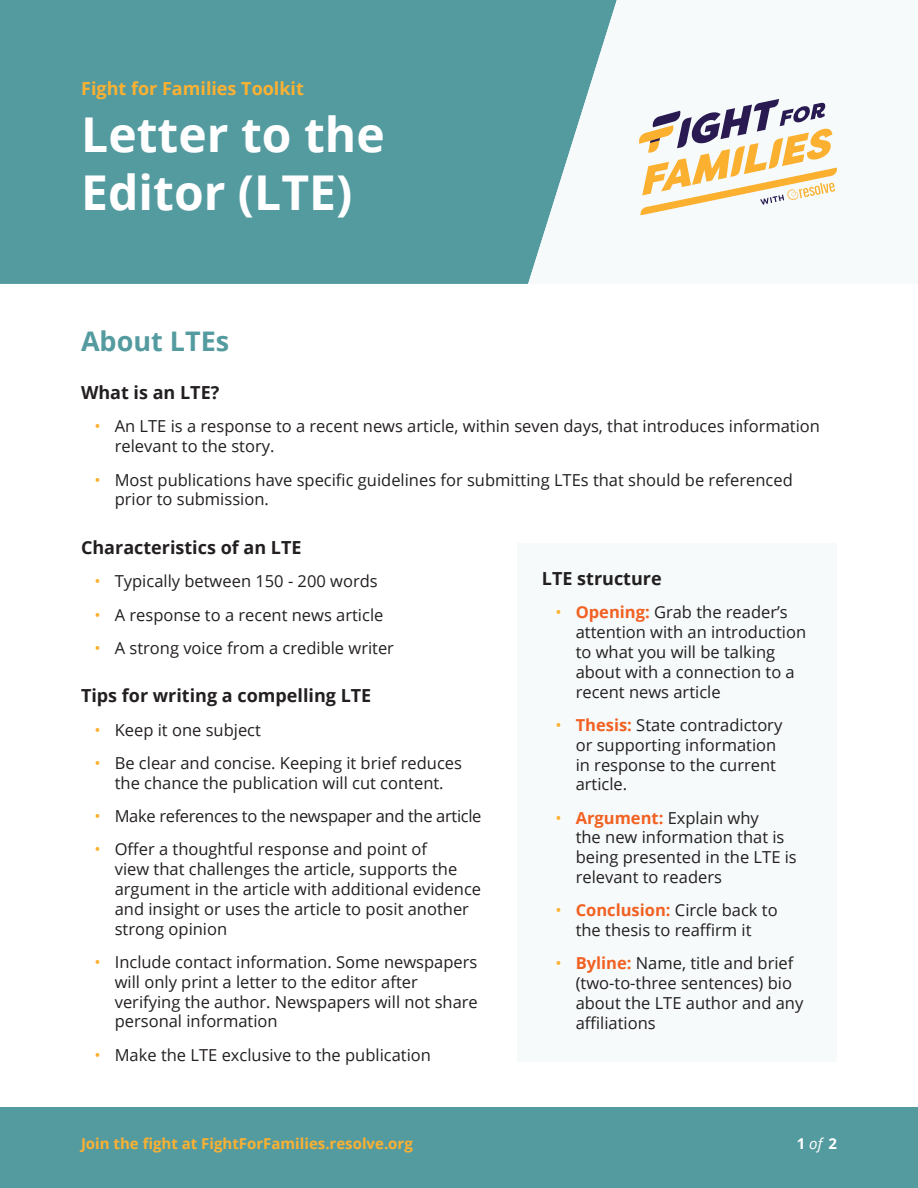
<style>
.page{position:relative;width:918px;height:1188px;background:#fff}
.page>*{position:absolute;margin:0;border:0;box-sizing:border-box;transform-origin:0 0}
.t1{font:700 48px/57.6px "Open Sans";color:#fff}
.t2{font:700 27px "Open Sans";color:#549ba0}
.t3{font:700 18px "Open Sans";color:#231f20}
.header_eyebrow{font:700 18px "Open Sans";color:#fcb131}
.t4{font:16.5px/19.8px "Open Sans";color:#231f20}
.t5{font:16.5px "Open Sans";letter-spacing:-.02em;color:#231f20}
.header_eyebrow-2{font:700 15px "Open Sans";color:#fcb131}
.header_eyebrow-3{font:700 15px "Open Sans";color:#fff}
.s1{color:#fcb131}
.s2{font-weight:700;color:#f26122}
.s3{font-weight:400;font-style:italic}
</style>
<div class="page">
<div style="left:0;top:0;width:528px;height:284px;background:#549ba0"></div>
<div style="left:0;top:1107px;width:918px;height:81px;background:#549ba0"></div>
<div style="left:517px;top:543px;width:320px;height:519px;background:#f6fafa"></div>
<svg style="left:528px;top:0;width:252px;height:284px;fill:#f6fafa"></svg>
<svg style="left:639px;top:99px;width:198px;height:116px"></svg>
<p class="header_eyebrow" style="left:81px;top:76px;width:224px">Fight for Families Toolkit</p>
<p class="t1" style="left:81px;top:105px;width:305px">Letter to the<br>Editor (LTE)</p>
<p class="t2" style="left:81px;top:322px;width:150px">About LTEs</p>
<p class="t3" style="left:81px;top:380px;width:140px">What is an LTE?</p>
<p class="t4" style="left:115px;top:416px;width:707px;text-indent:-20px"><span class="s1">•</span> An LTE is a response to a recent news article, within seven days, that introduces information relevant to the story.</p>
<p class="t4" style="left:115px;top:469px;width:680px;text-indent:-20px"><span class="s1">•</span> Most publications have specific guidelines for submitting LTEs that should be referenced prior to submission.</p>
<p class="t3" style="left:81px;top:535px;width:222px">Characteristics of an LTE</p>
<p class="t4" style="left:94px;top:571px;width:285px"><span class="s1">•</span> Typically between 150 - 200 words</p>
<p class="t4" style="left:94px;top:604px;width:290px"><span class="s1">•</span> A response to a recent news article</p>
<p class="t4" style="left:94px;top:638px;width:301px"><span class="s1">•</span> A strong voice from a credible writer</p>
<p class="t3" style="left:81px;top:683px;width:292px">Tips for writing a compelling LTE</p>
<p class="t4" style="left:94px;top:719px;width:168px"><span class="s1">•</span> Keep it one subject</p>
<p class="t4" style="left:94px;top:753px;width:369px;text-align:center"><span class="s1">•</span> Be clear and concise. Keeping it brief reduces the chance the publication will cut content.</p>
<p class="t5" style="left:94px;top:805px;width:389px"><span class="s1">•</span> Make references to the newspaper and the article</p>
<p class="t4" style="left:115px;top:839px;width:368px;text-indent:-20px"><span class="s1">•</span> Offer a thoughtful response and point of<br>view that challenges the article, supports the argument in the article with additional evidence and insight or uses the article to posit another strong opinion</p>
<p class="t4" style="left:115px;top:952px;width:365px;text-indent:-20px"><span class="s1">•</span> Include contact information. Some newspapers will only print a letter to the editor after verifying the author. Newspapers will not share personal information</p>
<p class="t4" style="left:94px;top:1044px;width:338px"><span class="s1">•</span> Make the LTE exclusive to the publication</p>
<p class="t3" style="left:542px;top:566px;width:121px">LTE structure</p>
<p class="t4" style="left:576px;top:602px;width:232px;text-indent:-20px"><span class="s1">•</span> <span class="s2">Opening:</span> Grab the reader’s attention with an introduction to what you will be talking about with a connection to a recent news article</p>
<p class="t4" style="left:576px;top:715px;width:208px;text-indent:-20px"><span class="s1">•</span> <span class="s2">Thesis:</span> State contradictory or supporting information in response to the current article.</p>
<p class="t4" style="left:576px;top:807px;width:223px;text-indent:-20px"><span class="s1">•</span> <span class="s2">Argument:</span> Explain why<br>the new information that is being presented in the LTE is relevant to readers</p>
<p class="t4" style="left:555px;top:900px;width:224px;text-align:center"><span class="s1">•</span> <span class="s2">Conclusion:</span> Circle back to the thesis to reaffirm it</p>
<p class="t4" style="left:576px;top:953px;width:229px;text-indent:-20px"><span class="s1">•</span> <span class="s2">Byline:</span> Name, title and brief (two-to-three sentences) bio about the LTE author and any affiliations</p>
<p class="header_eyebrow-2" style="left:81px;top:1133px;width:333px">Join the fight at FightForFamilies.resolve.org</p>
<p class="header_eyebrow-3" style="left:797px;top:1133px;width:42px">1 <span class="s3">of</span> 2</p>
</div>
